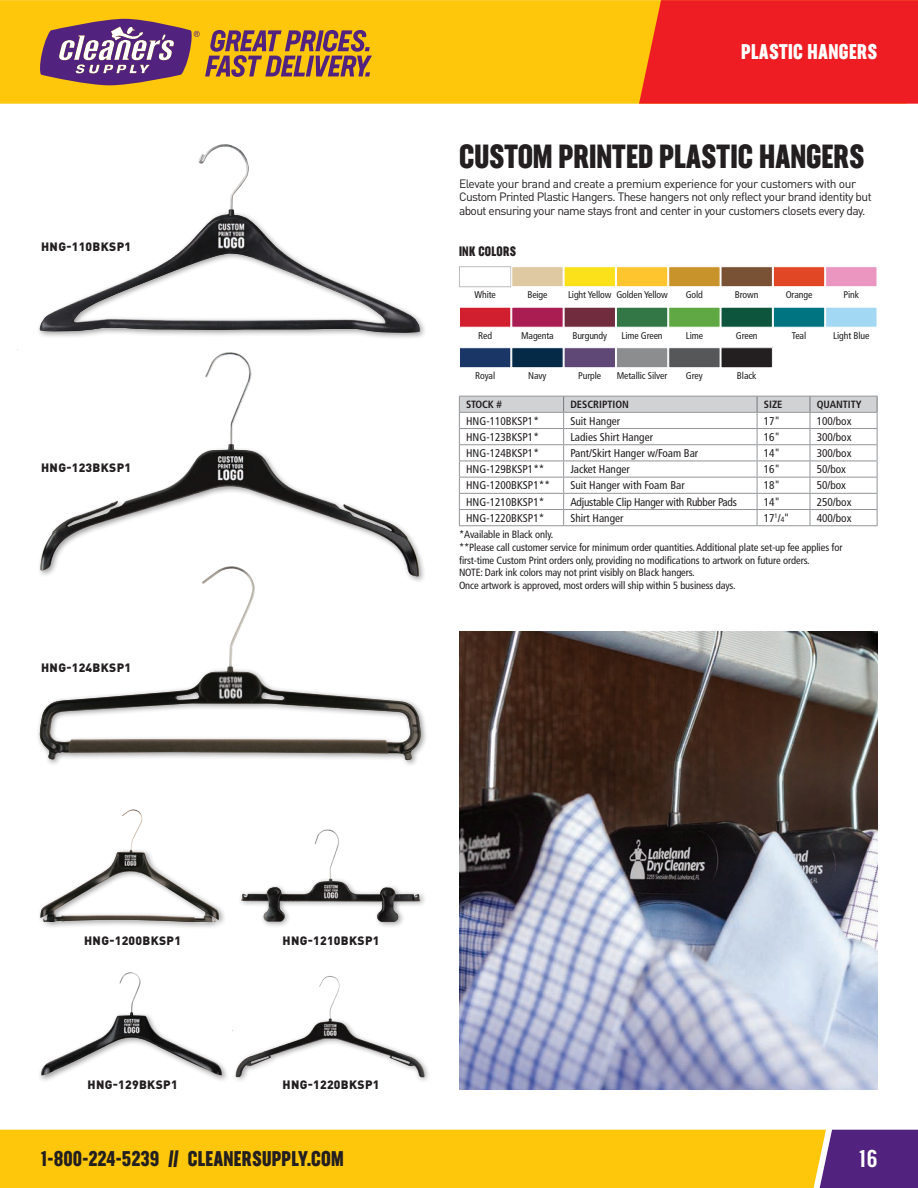
<style>
.page{position:relative;width:918px;height:1188px;background:#fff}
.page>*{position:absolute;margin:0;border:0;box-sizing:border-box;transform-origin:0 0}
.Feature_Headline{font:700 33px "Neusa Next CS Compact";letter-spacing:-.005em;color:#231f20}
.t1{font:500 24px "Neusa Next CS Compact";color:#fff}
.t2{font:700 21px "Neusa Next CS Compact";letter-spacing:.01em;color:#231f20}
.t3{font:700 21px "Neusa Next CS Compact";letter-spacing:.015em;color:#fff}
.Product_Name_Price_Box{font:700 13.5px "Neusa Next CS Compact";letter-spacing:.015em;color:#231f20}
.Body_Copy{font:12px/13.5px "DINOT";letter-spacing:-.05em;color:#231f20}
.Caption_Header{font:900 12px "DINOT";letter-spacing:.03em;color:#231f20}
.Chart_Copy{font:condensed 11.25px "Frutiger LT Std";color:#231f20}
.Chart_Copy-2{font:condensed 11.25px "Frutiger LT Std";letter-spacing:-.02em;color:#231f20}
.Chart_Legal{font:condensed 10.5px/12.6px "Frutiger LT Std";letter-spacing:-.01em;color:#231f20}
.Chart_Header{font:700 condensed 10.5px "Frutiger LT Std";color:#231f20}
.Chart_Legal-2{font:condensed 9.75px "Frutiger LT Std";letter-spacing:-.01em;color:#231f20}
.s1{font-size:7.5px}
</style>
<div class="page">
<img style="left:122px;top:809px;width:21px;height:40px">
<div style="left:37px;top:849px;width:189px;height:81px;background:#231f20;opacity:.45"></div>
<img style="left:40px;top:852px;width:179px;height:70px">
<img style="left:202px;top:583px;width:53px;height:84px">
<img style="left:39px;top:671px;width:382px;height:90px">
<img style="left:319px;top:976px;width:21px;height:42px">
<img style="left:235px;top:1022px;width:192px;height:58px">
<img style="left:205px;top:352px;width:47px;height:95px">
<img style="left:39px;top:450px;width:385px;height:126px">
<img style="left:119px;top:972px;width:22px;height:40px">
<div style="left:37px;top:1012px;width:192px;height:71px;background:#231f20;opacity:.45"></div>
<img style="left:41px;top:1016px;width:181px;height:59px">
<img style="left:314px;top:829px;width:25px;height:49px">
<img style="left:240px;top:881px;width:185px;height:45px">
<div style="left:0;top:0;width:639px;height:104px;background:#fec70c"></div>
<svg style="left:40px;top:19px;width:332px;height:66px;background:#ad7d52"></svg>
<div style="left:826px;top:1130px;width:92px;height:58px;background:#52227f"></div>
<div style="left:0;top:1130px;width:826px;height:58px;background:#fec70c"></div>
<div style="left:639px;top:0;width:279px;height:104px;background:#ee1d23"></div>
<hr style="left:459px;top:525px;width:105px;height:1px;background:#939598">
<hr style="left:564px;top:525px;width:193px;height:1px;background:#939598">
<hr style="left:757px;top:525px;width:53px;height:1px;background:#939598">
<hr style="left:810px;top:525px;width:68px;height:1px;background:#939598">
<svg style="left:459px;top:396px;width:419px;height:129px"></svg>
<div style="left:459px;top:266px;width:52px;height:21px;background:#fff;border:1px solid #bcbdc0"></div>
<div style="left:511px;top:266px;width:53px;height:21px;background:#dfc9a2;border:1px solid #fff"></div>
<div style="left:564px;top:266px;width:52px;height:21px;background:#fae11a;border:1px solid #fff"></div>
<div style="left:616px;top:266px;width:52px;height:21px;background:#fec52e;border:1px solid #fff"></div>
<div style="left:668px;top:266px;width:53px;height:21px;background:#c8932b;border:1px solid #fff"></div>
<div style="left:721px;top:266px;width:52px;height:21px;background:#795134;border:1px solid #fff"></div>
<div style="left:773px;top:266px;width:52px;height:21px;background:#e24725;border:1px solid #fff"></div>
<div style="left:825px;top:266px;width:53px;height:21px;background:#ea96c0;border:1px solid #fff"></div>
<div style="left:459px;top:307px;width:52px;height:21px;background:#d21f2f;border:1px solid #fff"></div>
<div style="left:511px;top:307px;width:53px;height:21px;background:#aa1d53;border:1px solid #fff"></div>
<div style="left:564px;top:307px;width:52px;height:21px;background:#712c3d;border:1px solid #fff"></div>
<div style="left:616px;top:307px;width:52px;height:21px;background:#347746;border:1px solid #fff"></div>
<div style="left:668px;top:307px;width:53px;height:21px;background:#60a844;border:1px solid #fff"></div>
<div style="left:721px;top:307px;width:52px;height:21px;background:#0e553e;border:1px solid #fff"></div>
<div style="left:773px;top:307px;width:52px;height:21px;background:#007481;border:1px solid #fff"></div>
<div style="left:825px;top:307px;width:53px;height:21px;background:#a3d8f4;border:1px solid #fff"></div>
<div style="left:459px;top:347px;width:52px;height:21px;background:#193667;border:1px solid #fff"></div>
<div style="left:511px;top:347px;width:53px;height:21px;background:#042a47;border:1px solid #fff"></div>
<div style="left:564px;top:347px;width:52px;height:21px;background:#5f4776;border:1px solid #fff"></div>
<div style="left:616px;top:347px;width:52px;height:21px;background:#8c8d8f;border:1px solid #fff"></div>
<div style="left:668px;top:347px;width:53px;height:21px;background:#555759;border:1px solid #fff"></div>
<div style="left:721px;top:348px;width:51px;height:20px;background:#231f20"></div>
<div style="left:721px;top:347px;width:52px;height:21px;border:1px solid #fff"></div>
<img style="left:459px;top:632px;width:419px;height:457px">
<img style="left:198px;top:144px;width:51px;height:67px">
<div style="left:36px;top:211px;width:391px;height:129px;background:#231f20;opacity:.45"></div>
<img style="left:40px;top:215px;width:380px;height:118px">
<p class="t3" style="left:741px;top:39px;width:138px">PLASTIC HANGERS</p>
<p class="Caption_Header" style="left:41px;top:238px;width:92px">HNG-110BKSP1</p>
<p class="Caption_Header" style="left:41px;top:459px;width:92px">HNG-123BKSP1</p>
<p class="Caption_Header" style="left:41px;top:660px;width:92px">HNG-124BKSP1</p>
<p class="Feature_Headline" style="left:459px;top:135px;width:407px">CUSTOM PRINTED PLASTIC HANGERS</p>
<p class="Body_Copy" style="left:459px;top:177px;width:414px">Elevate your brand and create a premium experience for your customers with our<br>Custom Printed Plastic Hangers. These hangers not only reflect your brand identity but about ensuring your name stays front and center in your customers closets every day.</p>
<p class="Product_Name_Price_Box" style="left:459px;top:243px;width:59px">INK COLORS</p>
<p class="Chart_Legal-2" style="left:474px;top:289px;width:23px">White</p>
<p class="Chart_Legal-2" style="left:527px;top:289px;width:22px">Beige</p>
<p class="Chart_Legal-2" style="left:568px;top:289px;width:45px">Light Yellow</p>
<p class="Chart_Legal-2" style="left:616px;top:289px;width:53px">Golden Yellow</p>
<p class="Chart_Legal-2" style="left:686px;top:289px;width:19px">Gold</p>
<p class="Chart_Legal-2" style="left:735px;top:289px;width:25px">Brown</p>
<p class="Chart_Legal-2" style="left:786px;top:289px;width:28px">Orange</p>
<p class="Chart_Legal-2" style="left:844px;top:289px;width:17px">Pink</p>
<p class="Chart_Legal-2" style="left:478px;top:330px;width:15px">Red</p>
<p class="Chart_Legal-2" style="left:521px;top:330px;width:34px">Magenta</p>
<p class="Chart_Legal-2" style="left:572px;top:330px;width:36px">Burgundy</p>
<p class="Chart_Legal-2" style="left:622px;top:330px;width:43px">Lime Green</p>
<p class="Chart_Legal-2" style="left:686px;top:330px;width:19px">Lime</p>
<p class="Chart_Legal-2" style="left:736px;top:330px;width:23px">Green</p>
<p class="Chart_Legal-2" style="left:792px;top:330px;width:16px">Teal</p>
<p class="Chart_Legal-2" style="left:833px;top:330px;width:38px">Light Blue</p>
<p class="Chart_Legal-2" style="left:475px;top:370px;width:22px">Royal</p>
<p class="Chart_Legal-2" style="left:528px;top:370px;width:20px">Navy</p>
<p class="Chart_Legal-2" style="left:578px;top:370px;width:24px">Purple</p>
<p class="Chart_Legal-2" style="left:617px;top:370px;width:52px">Metallic Silver</p>
<p class="Chart_Legal-2" style="left:686px;top:370px;width:18px">Grey</p>
<p class="Chart_Legal-2" style="left:737px;top:370px;width:21px">Black</p>
<p class="Chart_Header" style="left:466px;top:398px;width:37px">STOCK #</p>
<p class="Chart_Header" style="left:570px;top:398px;width:60px">DESCRIPTION</p>
<p class="Chart_Header" style="left:764px;top:398px;width:20px">SIZE</p>
<p class="Chart_Header" style="left:817px;top:398px;width:47px">QUANTITY</p>
<p class="Chart_Copy" style="left:466px;top:414px;width:74px">HNG-110BKSP1*</p>
<p class="Chart_Copy" style="left:570px;top:414px;width:51px">Suit Hanger</p>
<p class="Chart_Copy" style="left:764px;top:414px;width:18px">17"</p>
<p class="Chart_Copy" style="left:817px;top:414px;width:36px">100/box</p>
<p class="Chart_Copy" style="left:466px;top:430px;width:74px">HNG-123BKSP1*</p>
<p class="Chart_Copy" style="left:570px;top:430px;width:84px">Ladies Shirt Hanger</p>
<p class="Chart_Copy" style="left:764px;top:430px;width:18px">16"</p>
<p class="Chart_Copy" style="left:817px;top:430px;width:36px">300/box</p>
<p class="Chart_Copy" style="left:466px;top:447px;width:74px">HNG-124BKSP1*</p>
<p class="Chart_Copy" style="left:570px;top:447px;width:129px">Pant/Skirt Hanger w/Foam Bar</p>
<p class="Chart_Copy" style="left:764px;top:447px;width:18px">14"</p>
<p class="Chart_Copy" style="left:817px;top:447px;width:36px">300/box</p>
<p class="Chart_Copy" style="left:466px;top:463px;width:80px">HNG-129BKSP1**</p>
<p class="Chart_Copy" style="left:570px;top:463px;width:61px">Jacket Hanger</p>
<p class="Chart_Copy" style="left:764px;top:463px;width:18px">16"</p>
<p class="Chart_Copy" style="left:817px;top:463px;width:31px">50/box</p>
<p class="Chart_Copy" style="left:466px;top:479px;width:85px">HNG-1200BKSP1**</p>
<p class="Chart_Copy" style="left:570px;top:479px;width:116px">Suit Hanger with Foam Bar</p>
<p class="Chart_Copy" style="left:764px;top:479px;width:18px">18"</p>
<p class="Chart_Copy" style="left:817px;top:479px;width:31px">50/box</p>
<p class="Chart_Copy" style="left:466px;top:495px;width:80px">HNG-1210BKSP1*</p>
<p class="Chart_Copy-2" style="left:570px;top:495px;width:168px">Adjustable Clip Hanger with Rubber Pads</p>
<p class="Chart_Copy" style="left:764px;top:495px;width:18px">14"</p>
<p class="Chart_Copy" style="left:817px;top:495px;width:36px">250/box</p>
<p class="Chart_Copy" style="left:466px;top:511px;width:80px">HNG-1220BKSP1*</p>
<p class="Chart_Copy" style="left:570px;top:511px;width:55px">Shirt Hanger</p>
<p class="Chart_Copy" style="left:764px;top:511px;width:27px">17<sup>1</sup>/<span class="s1">4</span>"</p>
<p class="Chart_Copy" style="left:817px;top:511px;width:36px">400/box</p>
<p class="Chart_Legal" style="left:459px;top:528px;width:385px">*Available in Black only.<br>**Please call customer service for minimum order quantities. Additional plate set-up fee applies for first-time Custom Print orders only, providing no modifications to artwork on future orders.<br>NOTE: Dark ink colors may not print visibly on Black hangers.<br>Once artwork is approved, most orders will ship within 5 business days.</p>
<p class="Caption_Header" style="left:84px;top:933px;width:99px">HNG-1200BKSP1</p>
<p class="Caption_Header" style="left:283px;top:933px;width:99px">HNG-1210BKSP1</p>
<p class="Caption_Header" style="left:88px;top:1077px;width:92px">HNG-129BKSP1</p>
<p class="Caption_Header" style="left:283px;top:1077px;width:99px">HNG-1220BKSP1</p>
<p class="t2" style="left:40px;top:1146px;width:305px">1-800-224-5239 // CLEANERSUPPLY.COM</p>
<p class="t1" style="left:859px;top:1144px;width:20px">16</p>
</div>
